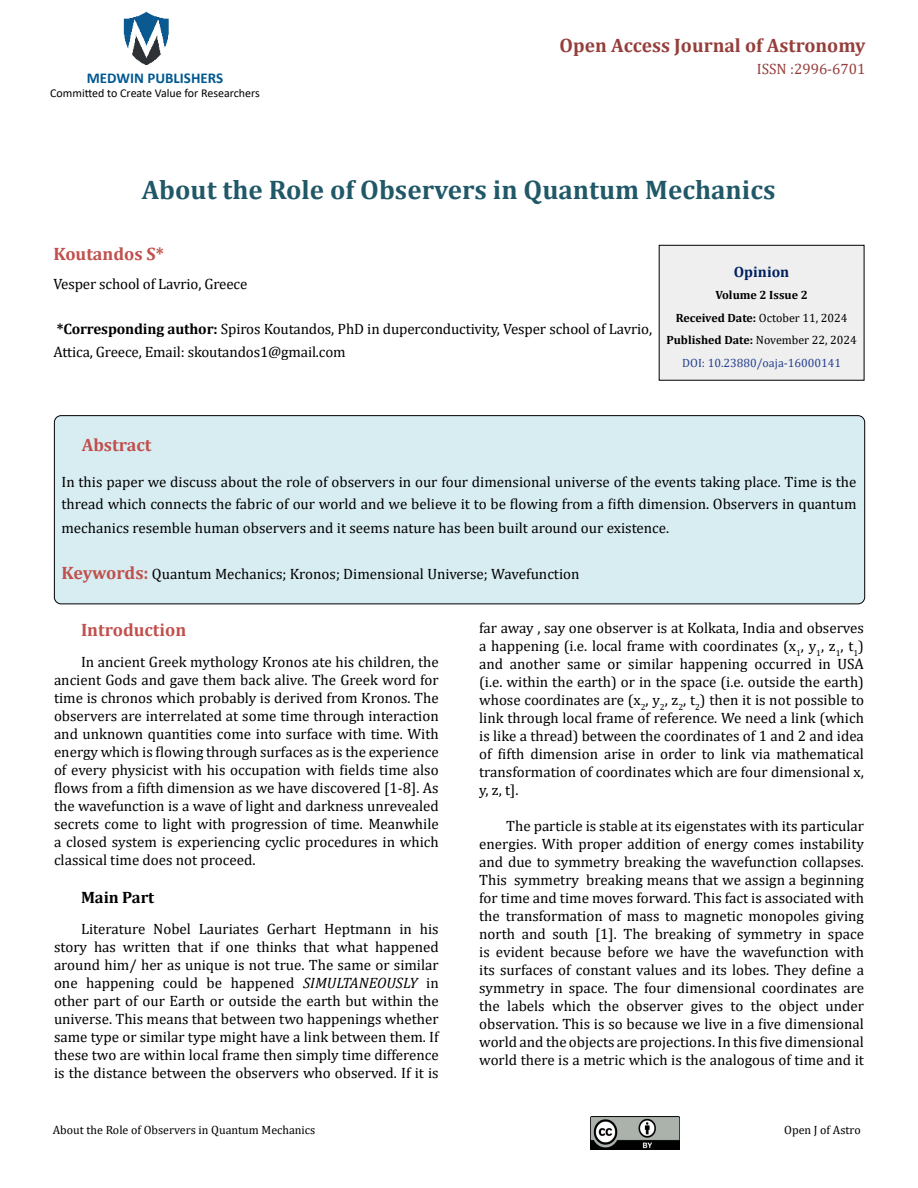
<style>
.page{position:relative;width:918px;height:1188px;background:#fff}
.page>*{position:absolute;margin:0;border:0;box-sizing:border-box;transform-origin:0 0}
.t1{font:700 27px "Cambria";color:#215868}
.t2{font:700 19.5px "Cambria";color:#953f3c}
.t3{font:700 18px "Cambria";color:#c0504d}
.t4{font:700 16.5px "Cambria";color:#000}
.t5{font:15px/18px "Cambria";color:#000;text-align:justify}
.t6{font:700 15px "Calibri";color:#005991}
.t7{font:15px "Cambria";color:#953f3c}
.t8{font:700 15px "Cambria";color:#002060}
.t9{font:700 12px/22.5px "Cambria";color:#000;text-align:center}
.t10{font:12px "Cambria";color:#000}
.t11{font:12px "Calibri";color:#000}
.s1{font-weight:700}
.s2{font-weight:400}
.s3{font-weight:400;color:#25408f}
.s4{font-weight:700;font-size:18px;color:#c0504d}
.s5{font-style:italic}
</style>
<div class="page">
<img style="left:123px;top:11px;width:46px;height:54px">
<img style="left:590px;top:1116px;width:89px;height:34px">
<div style="left:659px;top:245px;width:205px;height:135px;background:#efefef"></div>
<div style="left:659px;top:245px;width:205px;height:136px;border:1px solid #000"></div>
<div style="left:54px;top:416px;width:811px;height:188px;background:#d8edf2;border-radius:7px"></div>
<div style="left:54px;top:415px;width:811px;height:189px;border:1px solid #000;border-radius:7px"></div>
<p class="t6" style="left:87px;top:67px;width:138px">MEDWIN PUBLISHERS</p>
<p class="t11" style="left:50px;top:85px;width:211px">Committed to Create Value for Researchers</p>
<h2 class="t2" style="left:560px;top:31px;width:307px">Open Access Journal of Astronomy</h2>
<p class="t7" style="left:757px;top:60px;width:110px">ISSN :2996-6701</p>
<h1 class="t1" style="left:142px;top:170px;width:635px">About the Role of Observers in Quantum Mechanics</h1>
<p class="t3" style="left:53px;top:241px;width:112px">Koutandos S*</p>
<p class="t5" style="left:53px;top:275px;width:195px">Vesper school of Lavrio, Greece</p>
<p class="t5" style="left:53px;top:318px;width:600px;line-height:22.5px"><span class="s1">*Corresponding author:</span> Spiros Koutandos, PhD in duperconductivity, Vesper school of Lavrio,<br>Attica, Greece, Email: skoutandos1@gmail.com</p>
<p class="t8" style="left:734px;top:261px;width:57px">Opinion</p>
<p class="t9" style="left:666px;top:284px;width:192px">Volume 2 Issue 2<br>Received Date: <span class="s2">October 11, 2024<br></span>Published Date: <span class="s2">November 22, 2024<br></span><span class="s3">DOI: 10.23880/oaja-16000141</span></p>
<p class="t3" style="left:82px;top:432px;width:71px">Abstract</p>
<p class="t5" style="left:61px;top:470px;width:796px;line-height:22.8px">In this paper we discuss about the role of observers in our four dimensional universe of the events taking place. Time is the thread which connects the fabric of our world and we believe it to be flowing from a fifth dimension. Observers in quantum mechanics resemble human observers and it seems nature has been built around our existence.</p>
<p class="t5" style="left:61px;top:565px;width:520px"><span class="s4">Keywords:</span> Quantum Mechanics; Kronos; Dimensional Universe; Wavefunction</p>
<p class="t3" style="left:81px;top:617px;width:107px">Introduction</p>
<p class="t5" style="left:54px;top:653px;width:386px;text-indent:27px">In ancient Greek mythology Kronos ate his children, the ancient Gods and gave them back alive. The Greek word for time is chronos which probably is derived from Kronos. The observers are interrelated at some time through interaction and unknown quantities come into surface with time. With energy which is flowing through surfaces as is the experience of every physicist with his occupation with fields time also flows from a fifth dimension as we have discovered [1-8]. As the wavefunction is a wave of light and darkness unrevealed secrets come to light with progression of time. Meanwhile a closed system is experiencing cyclic procedures in which classical time does not proceed.</p>
<p class="t4" style="left:81px;top:886px;width:75px">Main Part</p>
<p class="t5" style="left:54px;top:920px;width:386px;text-indent:27px">Literature Nobel Lauriates Gerhart Heptmann in his story has written that if one thinks that what happened around him/ her as unique is not true. The same or similar one happening could be happened <span class="s5">SIMULTANEOUSLY</span> in other part of our Earth or outside the earth but within the universe. This means that between two happenings whether same type or similar type might have a link between them. If these two are within local frame then simply time difference is the distance between the observers who observed. If it is</p>
<p class="t5" style="left:479px;top:619px;width:386px">far away , say one observer is at Kolkata, India and observes a happening (i.e. local frame with coordinates (x<sub>1</sub>, y<sub>1</sub>, z<sub>1</sub>, t<sub>1</sub>) and another same or similar happening occurred in USA (i.e. within the earth) or in the space (i.e. outside the earth) whose coordinates are (x<sub>2</sub>, y<sub>2</sub>, z<sub>2</sub>, t<sub>2</sub>) then it is not possible to link through local frame of reference. We need a link (which is like a thread) between the coordinates of 1 and 2 and idea of fifth dimension arise in order to link via mathematical transformation of coordinates which are four dimensional x, y, z, t].</p>
<p class="t5" style="left:479px;top:817px;width:386px;text-indent:27px">The particle is stable at its eigenstates with its particular energies. With proper addition of energy comes instability and due to symmetry breaking the wavefunction collapses.<br>This symmetry breaking means that we assign a beginning for time and time moves forward. This fact is associated with the transformation of mass to magnetic monopoles giving north and south [1]. The breaking of symmetry in space is evident because before we have the wavefunction with its surfaces of constant values and its lobes. They define a symmetry in space. The four dimensional coordinates are the labels which the observer gives to the object under observation. This is so because we live in a five dimensional world and the objects are projections. In this five dimensional world there is a metric which is the analogous of time and it</p>
<p class="t10" style="left:53px;top:1123px;width:264px">About the Role of Observers in Quantum Mechanics</p>
<p class="t10" style="left:784px;top:1123px;width:78px">Open J of Astro</p>
</div>
